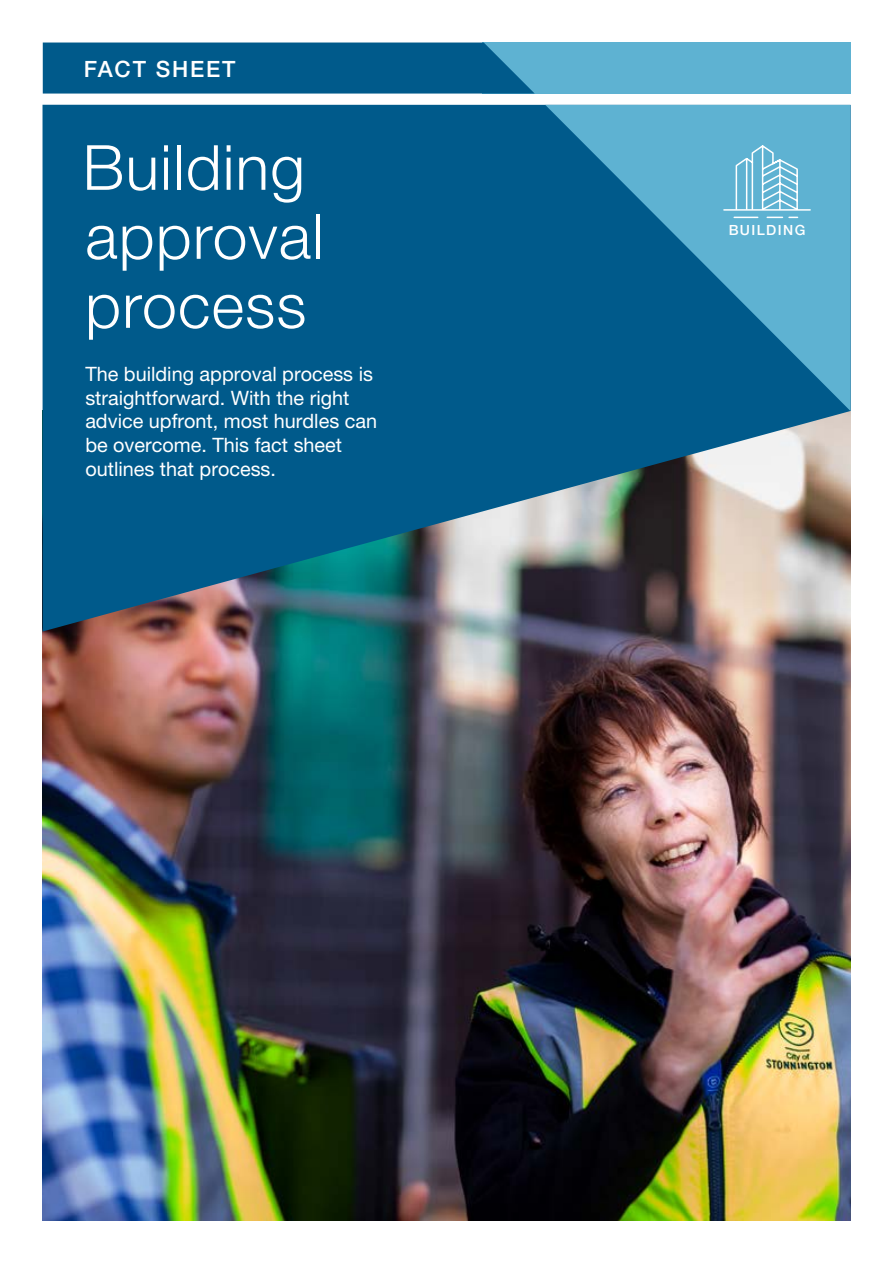
<style>
.page{position:relative;width:893px;height:1263px;background:#fff}
.page>*{position:absolute;margin:0;border:0;box-sizing:border-box;transform-origin:0 0}
.t1{font:300 62.4px/69px "Helvetica Neue LT Pro";letter-spacing:.02em;color:#fff}
.t2{font:500 22.5px "Helvetica Neue LT Pro";letter-spacing:.08em;color:#fff}
.t3{font:19.8px/23.9px "Helvetica Neue LT Pro";color:#fff}
.t4{font:500 14.1px "Helvetica Neue LT Pro";letter-spacing:.1em;color:#fff}
</style>
<div class="page">
<img style="left:43px;top:631px;width:808px;height:589px">
<svg style="left:43px;top:105px;width:808px;height:526px;background:#24678a"></svg>
<div style="left:482px;top:43px;width:368px;height:51px;background:#5eb2d2"></div>
<div style="left:43px;top:43px;width:492px;height:51px;background:#005a8b"></div>
<svg style="left:545px;top:105px;width:305px;height:306px;background:#2c83ac"></svg>
<hr style="left:724px;top:209px;width:86px;height:2px;background:#fff">
<svg style="left:734px;top:217px;width:24px;height:1px"></svg>
<svg style="left:767px;top:217px;width:15px;height:1px"></svg>
<svg style="left:735px;top:143px;width:64px;height:68px;background:#81c2db"></svg>
<p class="t2" style="left:84px;top:55px;width:153px">FACT SHEET</p>
<p class="t1" style="left:83px;top:132px;width:243px">Building approval process</p>
<p class="t3" style="left:85px;top:361px;width:293px">The building approval process is straightforward. With the right advice upfront, most hurdles can be overcome. This fact sheet outlines that process.</p>
<p class="t4" style="left:729px;top:221px;width:78px">BUILDING</p>
</div>
